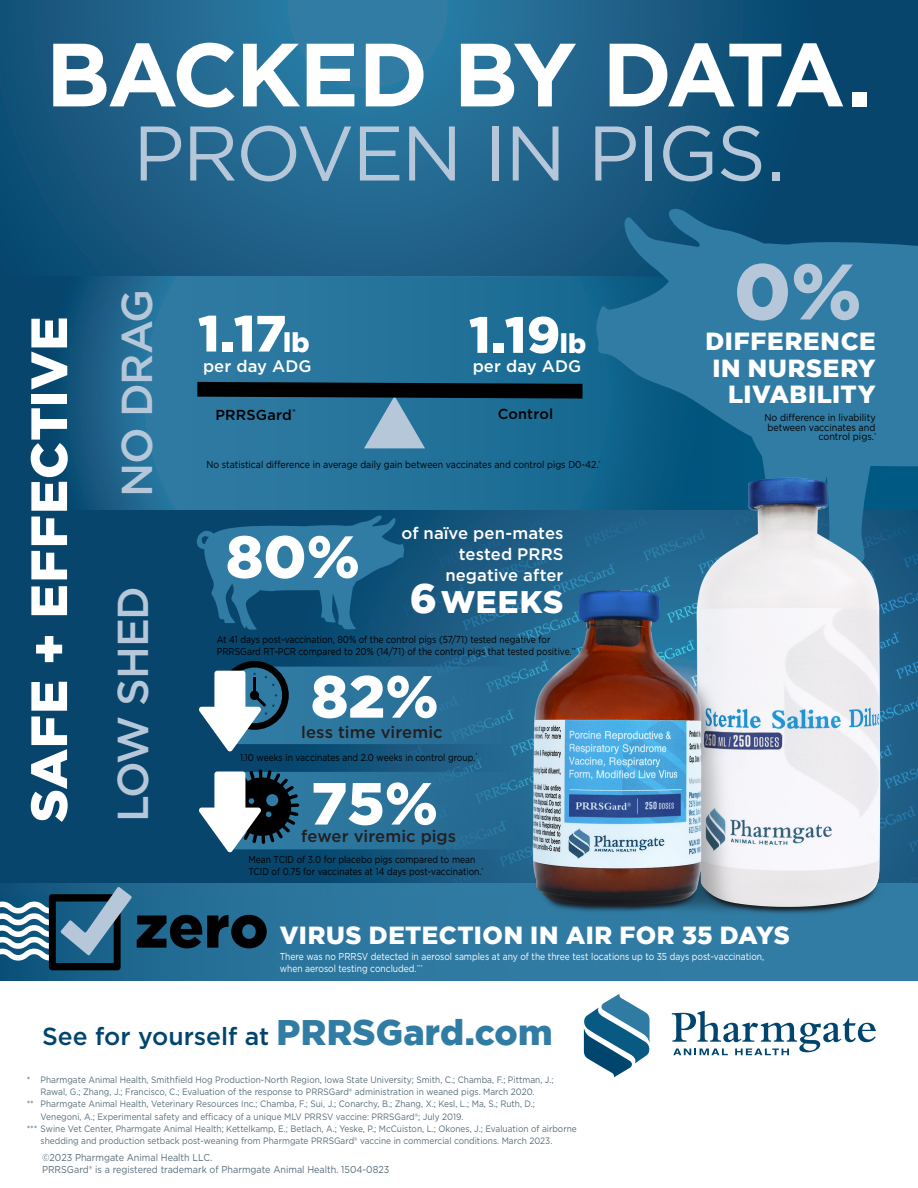
<style>
.page{position:relative;width:918px;height:1188px;background:#fff}
.page>*{position:absolute;margin:0;border:0;box-sizing:border-box;transform-origin:0 0}
.t1{font:700 89.55px "Gotham";letter-spacing:-.055em;color:#fff}
.t2{font:900 78.45px "Gotham";color:#b5c7d9}
.t3{font:77.25px "Gotham";letter-spacing:-.025em;color:#b5c7d9}
.t4{font:900 59.4px/106.9px "Gotham";color:#fff}
.t5{font:900 59.4px "Gotham";color:#000}
.t6{font:900 51px "Gotham";letter-spacing:.01em;color:#fff}
.t7{font:500 43.2px "Gotham";letter-spacing:-.03em;color:#b5c7d9}
.t8{font:900 31.2px "Gotham";letter-spacing:.03em;color:#fff}
.t9{font:900 24.75px/26.2px "Gotham";letter-spacing:.025em;color:#fff;text-align:right}
.t10{font:500 24.75px "Gotham";color:#00456e}
.t11{font:500 16.65px/20.9px "Gotham";letter-spacing:.005em;color:#fff;text-align:right}
.t12{font:500 16.65px "Gotham";letter-spacing:.005em;color:#231f20}
.t13{font:500 14.4px "Gotham";letter-spacing:.01em;color:#000}
.t14{font:10.05px/12.3px "Gotham";color:#000;scale:.85 1}
.t15{font:10.05px/12.3px "Gotham";color:#fff;scale:.85 1}
.t16{font:10.05px/12.3px "Gotham";color:#556c78;scale:.9 1}
.t17{font:10.05px "Gotham";color:#000;scale:.88 1}
.t18{font:10.05px/9.3px "Gotham";color:#000;text-align:right;scale:.9 1}
.t19{font:9.3px "Gotham";color:#556c78;scale:.9 1}
.s1{font-size:27px}
.s2{font-size:41.1px}
.s3{font-weight:900;font-size:35.55px;color:#317ca4}
</style>
<div class="page">
<div style="left:0;top:499px;width:918px;height:396px;background:#08456c"></div>
<svg style="left:0;top:0;width:918px;height:277px;background:#1b5e85"></svg>
<svg style="left:0;top:277px;width:594px;height:232px;background:#1f6991"></svg>
<img style="left:326px;top:500px;width:135px;height:383px">
<div style="left:0;top:883px;width:918px;height:98px;background:#317ca4"></div>
<svg style="left:197px;top:382px;width:385px;height:66px;background:#255d7b"></svg>
<svg style="left:199px;top:769px;width:262px;height:84px;background:#3c7392"></svg>
<svg style="left:199px;top:661px;width:262px;height:91px;background:#3c7899"></svg>
<svg style="left:197px;top:515px;width:208px;height:115px"></svg>
<svg style="left:0;top:887px;width:132px;height:83px;background:#48738c"></svg>
<svg style="left:584px;top:994px;width:66px;height:83px"></svg>
<svg style="left:672px;top:1011px;width:204px;height:44px"></svg>
<svg style="left:594px;top:206px;width:324px;height:237px;background:#267098"></svg>
<img style="left:461px;top:443px;width:457px;height:471px">
<h1 class="t1" style="left:46px;top:23px;width:828px">BACKED BY DATA.</h1>
<h3 class="t3" style="left:133px;top:104px;width:653px">PROVEN IN PIGS.</h3>
<h3 class="t6" style="left:20px;top:822px;width:507px;rotate:-90deg">SAFE + EFFECTIVE</h3>
<h3 class="t7" style="left:108px;top:497px;width:209px;rotate:-90deg">NO DRAG</h3>
<h3 class="t7" style="left:105px;top:822px;width:238px;rotate:-90deg">LOW SHED</h3>
<h3 class="t6" style="left:198px;top:304px;width:113px">1.17<span class="s1">lb</span></h3>
<h3 class="t6" style="left:469px;top:305px;width:119px">1.19<span class="s1">lb</span></h3>
<h3 class="t11" style="left:203px;top:356px;width:110px">per day ADG</h3>
<h3 class="t13" style="left:215px;top:406px;width:82px">PRRSGard<sup>®</sup></h3>
<h3 class="t11" style="left:473px;top:356px;width:110px">per day ADG</h3>
<h3 class="t13" style="left:498px;top:405px;width:57px">Control</h3>
<p class="t17" style="left:207px;top:458px;width:449px">No statistical difference in average daily gain between vaccinates and control pigs D0-42.<sup>*</sup></p>
<h3 class="t4" style="left:226px;top:502px;width:136px">80%</h3>
<h3 class="t11" style="left:401px;top:523px;width:164px">of naïve pen-mates tested PRRS negative after</h3>
<h3 class="t8" style="left:410px;top:584px;width:155px"><span class="s2">6</span>WEEKS</h3>
<p class="t14" style="left:217px;top:633px;width:424px">At 41 days post-vaccination, 80% of the control pigs (57/71) tested negative for<br>PRRSGard RT-PCR compared to 20% (14/71) of the control pigs that tested positive.<sup>**</sup></p>
<h3 class="t4" style="left:311px;top:642px;width:129px">82%<br>75%</h3>
<h3 class="t12" style="left:301px;top:721px;width:143px">less time viremic</h3>
<p class="t14" style="left:240px;top:751px;width:281px">1.10 weeks in vaccinates and 2.0 weeks in control group.<sup>*</sup></p>
<h3 class="t12" style="left:301px;top:825px;width:156px">fewer viremic pigs</h3>
<p class="t14" style="left:248px;top:853px;width:278px">Mean TCID of 3.0 for placebo pigs compared to mean<br>TCID of 0.75 for vaccinates at 14 days post-vaccination.<sup>*</sup></p>
<h2 class="t2" style="left:734px;top:246px;width:129px">0%</h2>
<h3 class="t9" style="left:712px;top:354px;width:165px">IN NURSERY<br>LIVABILITY</h3>
<p class="t18" style="left:764px;top:413px;width:126px">No difference in livability between vaccinates and control pigs.<sup>*</sup></p>
<h3 class="t9" style="left:705px;top:328px;width:172px">DIFFERENCE</h3>
<h3 class="t5" style="left:135px;top:892px;width:135px">zero</h3>
<h3 class="t9" style="left:280px;top:922px;width:512px">VIRUS DETECTION IN AIR FOR 35 DAYS</h3>
<p class="t15" style="left:280px;top:950px;width:571px">There was no PRRSV detected in aerosol samples at any of the three test locations up to 35 days post-vaccination, when aerosol testing concluded.<sup>***</sup></p>
<h3 class="t10" style="left:42px;top:1020px;width:512px">See for yourself at <span class="s3">PRRSGard.com</span></h3>
<p class="t19" style="left:27px;top:1073px;width:587px">* Pharmgate Animal Health, Smithfield Hog Production-North Region, Iowa State University; Smith, C.; Chamba, F.; Pittman, J.;</p>
<p class="t19" style="left:41px;top:1086px;width:550px">Rawal, G.; Zhang, J.; Francisco, C.; Evaluation of the response to PRRSGard® administration in weaned pigs. March 2020.</p>
<p class="t19" style="left:27px;top:1098px;width:566px">** Pharmgate Animal Health, Veterinary Resources Inc.; Chamba, F.; Sui, J.; Conarchy, B.; Zhang, X.; Kesl, L.; Ma, S.; Ruth, D.;</p>
<p class="t19" style="left:41px;top:1110px;width:471px">Venegoni, A.; Experimental safety and efficacy of a unique MLV PRRSV vaccine: PRRSGard®; July 2019.</p>
<p class="t19" style="left:27px;top:1123px;width:613px">*** Swine Vet Center, Pharmgate Animal Health; Kettelkamp, E.; Betlach, A.; Yeske, P.; McCuiston, L.; Okones, J.; Evaluation of airborne</p>
<p class="t19" style="left:41px;top:1135px;width:570px">shedding and production setback post-weaning from Pharmgate PRRSGard® vaccine in commercial conditions. March 2023.</p>
<p class="t16" style="left:42px;top:1151px;width:387px">©2023 Pharmgate Animal Health LLC.<br>PRRSGard® is a registered trademark of Pharmgate Animal Health. 1504-0823</p>
</div>
